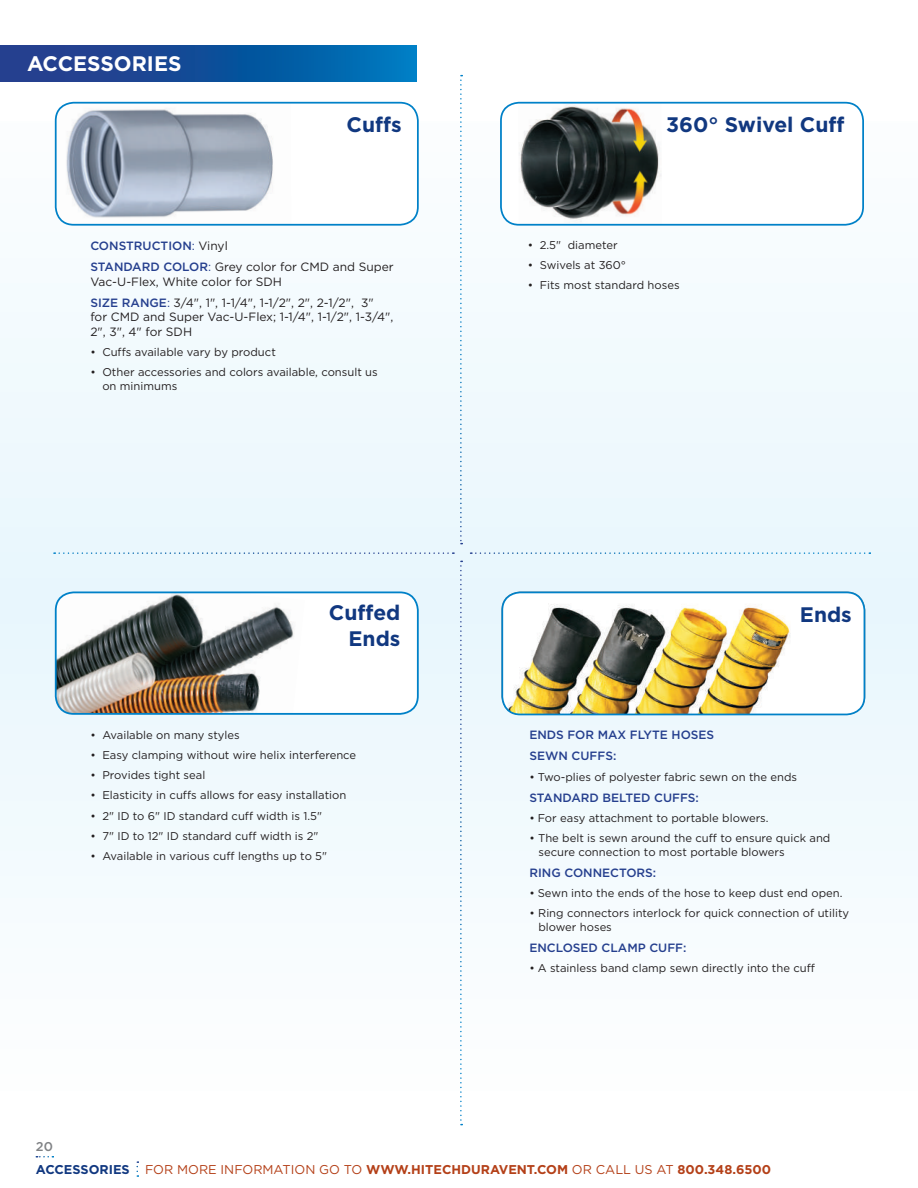
<style>
.page{position:relative;width:918px;height:1188px;background:#fff}
.page>*{position:absolute;margin:0;border:0;box-sizing:border-box;transform-origin:0 0}
.t1{font:700 21px/25.5px "Gotham HTF";color:#113880;text-align:right}
.t2{font:700 21px "Gotham HTF";color:#fff}
.t3{font:700 12.75px/22.5px "Gotham HTF";color:#b44018}
.t4{font:12px/21.1px "Gotham HTF";color:#231f20}
.t5{font:500 12px/21.1px "Gotham HTF";color:#253f8e}
.t6{font:11.25px/13.5px "Gotham HTF";color:#231f20}
.s1{font-weight:500;color:#253f8e}
.s2{color:#253f8e}
.s3{font-weight:500;color:#808285}
.s4{color:#113880}
.s5{font-weight:400}
</style>
<div class="page">
<div style="left:0;top:122px;width:918px;height:969px;background:#f2fafd"></div>
<svg style="left:136px;top:1161px;width:2px;height:16px"></svg>
<div style="left:502px;top:592px;width:362px;height:122px;background:#fff;border-radius:18px"></div>
<img style="left:502px;top:592px;width:289px;height:122px">
<div style="left:501px;top:592px;width:364px;height:123px;border:2px solid #0081c8;border-radius:18px"></div>
<div style="left:56px;top:592px;width:362px;height:122px;background:#fff;border-radius:18px"></div>
<img style="left:56px;top:594px;width:238px;height:120px">
<div style="left:55px;top:591px;width:364px;height:124px;border:2px solid #0081c8;border-radius:18px"></div>
<div style="left:56px;top:103px;width:362px;height:122px;background:#fff;border-radius:18px"></div>
<img style="left:56px;top:103px;width:217px;height:122px">
<div style="left:55px;top:102px;width:364px;height:124px;border:2px solid #0081c8;border-radius:18px"></div>
<div style="left:0;top:45px;width:417px;height:36px;background:linear-gradient(to right,#2a3484,#0074b9)"></div>
<div style="left:501px;top:103px;width:362px;height:122px;background:#fff;border-radius:18px"></div>
<img style="left:519px;top:105px;width:142px;height:117px">
<div style="left:500px;top:102px;width:364px;height:124px;border:2px solid #0081c8;border-radius:18px"></div>
<svg style="left:36px;top:1156px;width:17px;height:2px"></svg>
<svg style="left:54px;top:552px;width:400px;height:2px"></svg>
<svg style="left:460px;top:561px;width:2px;height:564px"></svg>
<svg style="left:471px;top:552px;width:399px;height:2px"></svg>
<svg style="left:460px;top:75px;width:2px;height:469px"></svg>
<h1 class="t2" style="left:27px;top:52px;width:156px">ACCESSORIES</h1>
<h1 class="t1" style="left:347px;top:111px;width:57px">Cuffs</h1>
<p class="t4" style="left:90px;top:235px;width:305px"><span class="s1">CONSTRUCTION</span><span class="s2">:</span> Vinyl<br><span class="s1">STANDARD COLOR</span><span class="s2">:</span> Grey color for CMD and Super</p>
<p class="t4" style="left:90px;top:271px;width:285px">Vac-U-Flex, White color for SDH<br><span class="s1">SIZE RANGE</span><span class="s2">:</span> 3/4", 1", 1-1/4", 1-1/2", 2", 2-1/2", 3"</p>
<p class="t4" style="left:90px;top:310px;width:304px;line-height:14.4px">for CMD and Super Vac-U-Flex; 1-1/4", 1-1/2", 1-3/4",<br>2", 3", 4" for SDH</p>
<p class="t6" style="left:90px;top:345px;width:187px">• Cuffs available vary by product</p>
<p class="t6" style="left:102px;top:365px;width:277px;text-indent:-12px">• Other accessories and colors available, consult us on minimums</p>
<h1 class="t1" style="left:329px;top:600px;width:73px">Cuffed<br>Ends</h1>
<p class="t6" style="left:90px;top:728px;width:151px">• Available on many styles</p>
<p class="t6" style="left:90px;top:748px;width:267px">• Easy clamping without wire helix interference</p>
<p class="t6" style="left:90px;top:768px;width:116px">• Provides tight seal</p>
<p class="t6" style="left:90px;top:788px;width:258px">• Elasticity in cuffs allows for easy installation</p>
<p class="t6" style="left:90px;top:809px;width:233px">• 2" ID to 6" ID standard cuff width is 1.5"</p>
<p class="t6" style="left:90px;top:829px;width:230px">• 7" ID to 12" ID standard cuff width is 2"</p>
<p class="t6" style="left:90px;top:849px;width:238px">• Available in various cuff lengths up to 5"</p>
<h1 class="t1" style="left:666px;top:111px;width:180px">360° Swivel Cuff</h1>
<p class="t6" style="left:528px;top:238px;width:91px">• 2.5" diameter</p>
<p class="t6" style="left:528px;top:258px;width:100px">• Swivels at 360°</p>
<p class="t6" style="left:528px;top:278px;width:153px">• Fits most standard hoses</p>
<h1 class="t1" style="left:800px;top:602px;width:53px">Ends</h1>
<p class="t5" style="left:529px;top:724px;width:186px">ENDS FOR MAX FLYTE HOSES<br>SEWN CUFFS:</p>
<p class="t6" style="left:529px;top:770px;width:269px">• Two-plies of polyester fabric sewn on the ends</p>
<p class="t5" style="left:529px;top:787px;width:171px">STANDARD BELTED CUFFS:</p>
<p class="t6" style="left:529px;top:811px;width:241px">• For easy attachment to portable blowers.</p>
<p class="t6" style="left:538px;top:831px;width:293px;text-indent:-9px">• The belt is sewn around the cuff to ensure quick and secure connection to most portable blowers</p>
<p class="t5" style="left:529px;top:862px;width:128px">RING CONNECTORS:</p>
<p class="t6" style="left:529px;top:886px;width:315px">• Sewn into the ends of the hose to keep dust end open.</p>
<p class="t6" style="left:538px;top:906px;width:312px;text-indent:-9px">• Ring connectors interlock for quick connection of utility blower hoses</p>
<p class="t5" style="left:529px;top:937px;width:158px">ENCLOSED CLAMP CUFF:</p>
<p class="t6" style="left:529px;top:961px;width:287px">• A stainless band clamp sewn directly into the cuff</p>
<p class="t3" style="left:36px;top:1135px;width:737px"><span class="s3">20<br></span><span class="s4">ACCESSORIES</span> <span class="s5">FOR MORE INFORMATION GO TO</span> WWW.HITECHDURAVENT.COM <span class="s5">OR CALL US AT</span> 800.348.6500</p>
</div>
